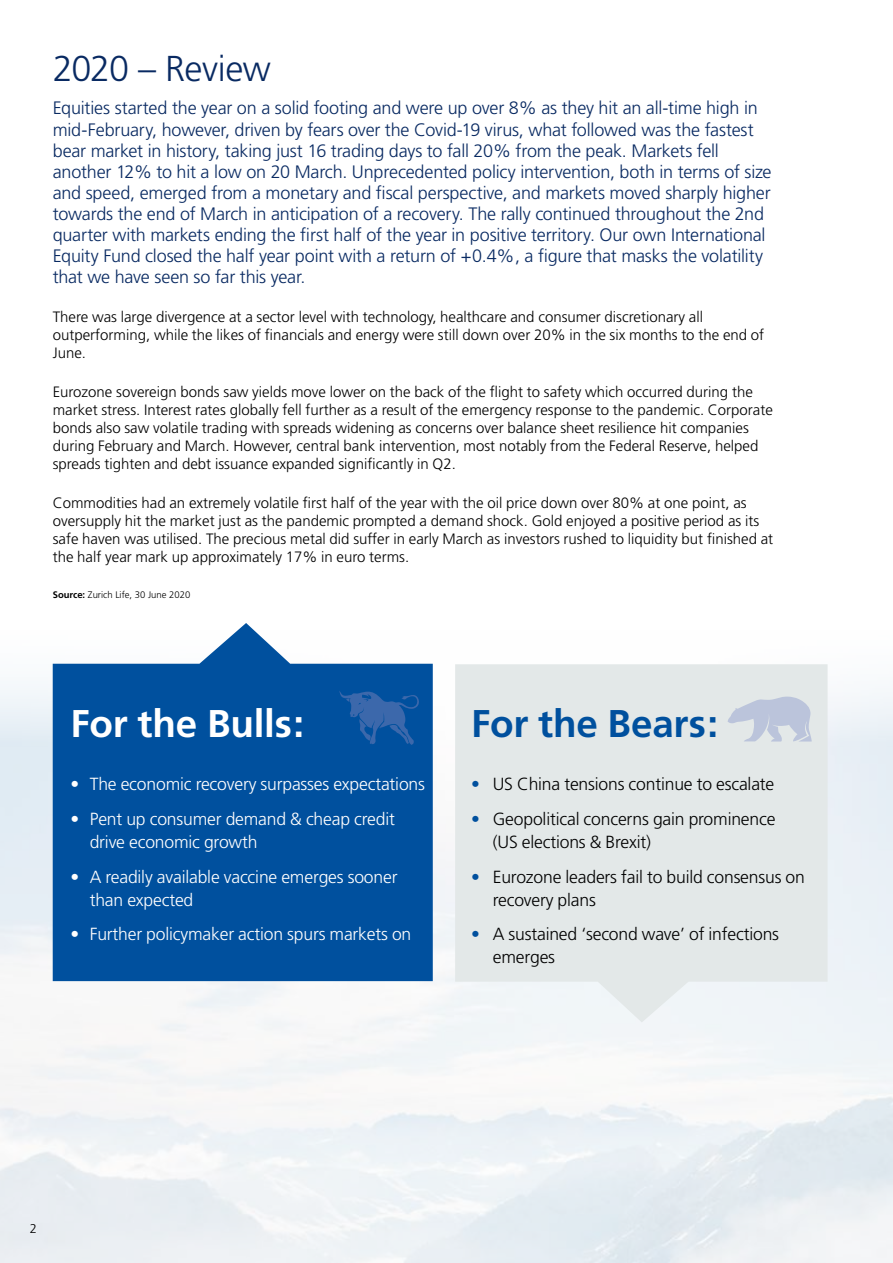
<style>
.page{position:relative;width:893px;height:1263px;background:#fff}
.page>*{position:absolute;margin:0;border:0;box-sizing:border-box;transform-origin:0 0}
.t1{font:700 38.55px "Frutiger";letter-spacing:-.005em;color:#fff}
.t2{font:700 38.55px "Frutiger";letter-spacing:-.005em;color:#00509e}
.t3{font:300 36px "Frutiger";letter-spacing:-.015em;color:#092a62}
.t4{font:300 18px/21px "Frutiger";letter-spacing:-.01em;color:#092a62}
.t5{font:300 17.55px/23.1px "Frutiger";letter-spacing:-.01em;color:#fff}
.t6{font:300 17.55px/23.1px "Frutiger";letter-spacing:-.01em;color:#000}
.t7{font:300 15px/18px "Frutiger";color:#000}
.t8{font:300 12.75px "Frutiger";color:#000}
.t9{font:300 9.45px "Frutiger";color:#000}
.s1{font-weight:700}
.s2{color:#00509e}
</style>
<div class="page">
<svg style="left:53px;top:623px;width:380px;height:358px;background:#1a62a7"></svg>
<svg style="left:455px;top:664px;width:373px;height:358px;background:#e4e9e9"></svg>
<svg style="left:728px;top:697px;width:84px;height:44px;background:#c9d1df"></svg>
<svg style="left:339px;top:690px;width:80px;height:55px;background:#1859a3"></svg>
<h2 class="t3" style="left:53px;top:48px;width:220px">2020 – Review</h2>
<p class="t4" style="left:53px;top:98px;width:720px">Equities started the year on a solid footing and were up over 8% as they hit an all-time high in mid-February, however, driven by fears over the Covid-19 virus, what followed was the fastest bear market in history, taking just 16 trading days to fall 20% from the peak. Markets fell another 12% to hit a low on 20 March. Unprecedented policy intervention, both in terms of size and speed, emerged from a monetary and fiscal perspective, and markets moved sharply higher towards the end of March in anticipation of a recovery. The rally continued throughout the 2nd quarter with markets ending the first half of the year in positive territory. Our own International Equity Fund closed the half year point with a return of +0.4%, a figure that masks the volatility that we have seen so far this year.</p>
<p class="t7" style="left:53px;top:308px;width:713px">There was large divergence at a sector level with technology, healthcare and consumer discretionary all outperforming, while the likes of financials and energy were still down over 20% in the six months to the end of<br>June.</p>
<p class="t7" style="left:53px;top:383px;width:722px">Eurozone sovereign bonds saw yields move lower on the back of the flight to safety which occurred during the market stress. Interest rates globally fell further as a result of the emergency response to the pandemic. Corporate bonds also saw volatile trading with spreads widening as concerns over balance sheet resilience hit companies during February and March. However, central bank intervention, most notably from the Federal Reserve, helped spreads tighten and debt issuance expanded significantly in Q2.</p>
<p class="t7" style="left:53px;top:494px;width:722px">Commodities had an extremely volatile first half of the year with the oil price down over 80% at one point, as oversupply hit the market just as the pandemic prompted a demand shock. Gold enjoyed a positive period as its safe haven was utilised. The precious metal did suffer in early March as investors rushed to liquidity but finished at the half year mark up approximately 17% in euro terms.</p>
<p class="t9" style="left:53px;top:590px;width:139px"><span class="s1">Source:</span> Zurich Life, 30 June 2020</p>
<h1 class="t1" style="left:70px;top:700px;width:235px">For the Bulls:</h1>
<p class="t5" style="left:70px;top:773px;width:356px">• The economic recovery surpasses expectations</p>
<p class="t5" style="left:90px;top:807px;width:307px;text-indent:-19px">• Pent up consumer demand &amp; cheap credit drive economic growth</p>
<p class="t5" style="left:90px;top:865px;width:309px;text-indent:-19px">• A readily available vaccine emerges sooner than expected</p>
<p class="t5" style="left:70px;top:923px;width:342px">• Further policymaker action spurs markets on</p>
<h1 class="t2" style="left:471px;top:700px;width:249px">For the Bears:</h1>
<p class="t6" style="left:471px;top:773px;width:305px"><span class="s2">•</span> US China tensions continue to escalate</p>
<p class="t6" style="left:493px;top:807px;width:284px;text-indent:-22px"><span class="s2">•</span> Geopolitical concerns gain prominence (US elections &amp; Brexit)</p>
<p class="t6" style="left:493px;top:865px;width:314px;text-indent:-22px"><span class="s2">•</span> Eurozone leaders fail to build consensus on recovery plans</p>
<p class="t6" style="left:493px;top:923px;width:288px;text-indent:-22px"><span class="s2">•</span> A sustained ‘second wave’ of infections emerges</p>
<p class="t8" style="left:30px;top:1221px;width:9px">2</p>
</div>
